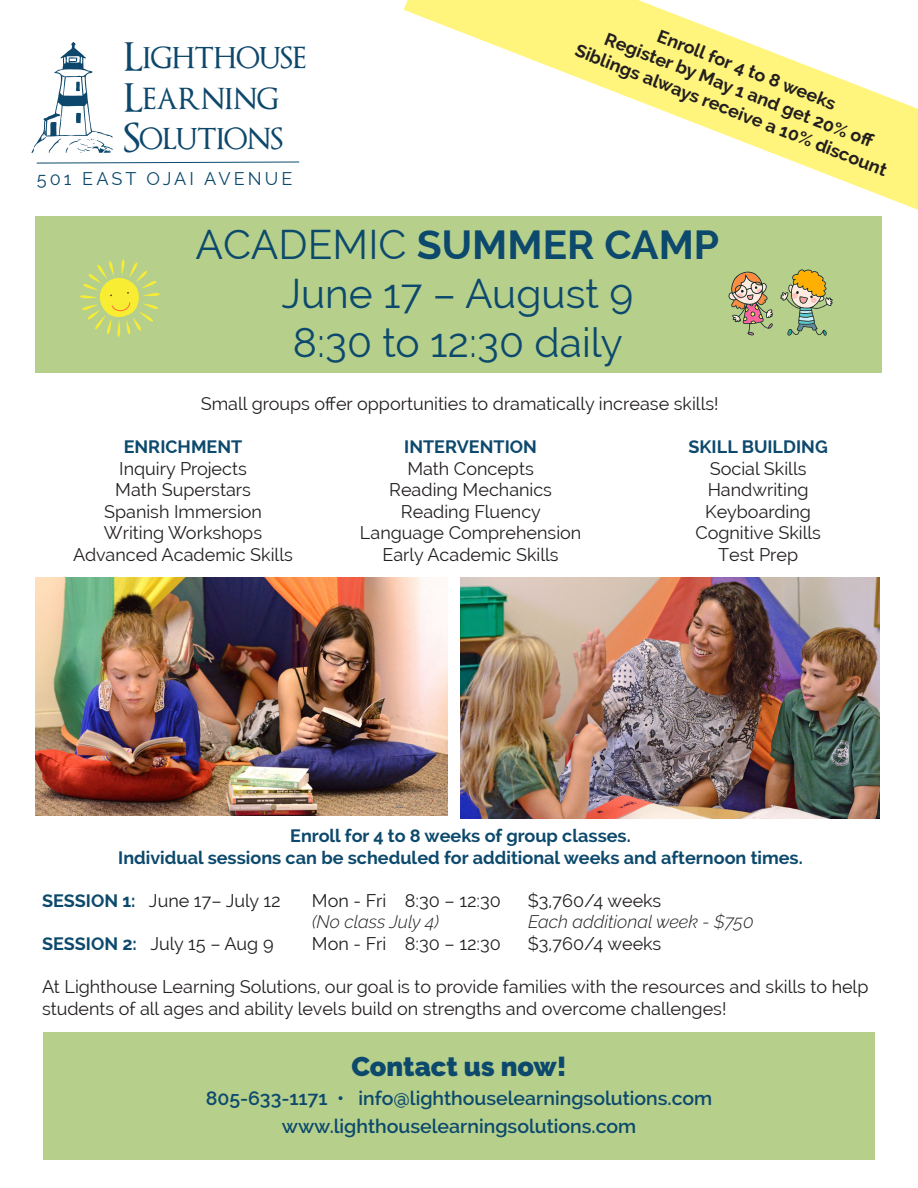
<style>
.page{position:relative;width:918px;height:1188px;background:#fff}
.page>*{position:absolute;margin:0;border:0;box-sizing:border-box;transform-origin:0 0}
.t1{font:40.65px "Raleway";color:#0c496c}
.t2{font:700 40.65px "Raleway";color:#0c496c}
.t3{font:38.85px/40.5px "Optimus Princeps";letter-spacing:-.025em;color:#0d476b}
.t4{font:900 27px "Raleway";color:#0c496c}
.t5{font:600 19.5px "Raleway";color:#0c496c}
.t6{font:18px/21.6px "Raleway";color:#231f20;text-align:center}
.t7{font:700 18px "Raleway";color:#0c496c}
.t8{font:700 18px "Raleway";color:#231f20}
.t9{font:italic 300 18px "Raleway";color:#231f20}
.t10{font:18px "Raleway";letter-spacing:.17em;color:#0c496c}
.s1{font-weight:400}
.s2{font-weight:700;color:#0c496c}
</style>
<div class="page">
<svg style="left:404px;top:0;width:514px;height:210px"></svg>
<div style="left:43px;top:1032px;width:832px;height:128px;background:#b6d08c"></div>
<div style="left:36px;top:216px;width:846px;height:157px;background:#b6d08c"></div>
<svg style="left:31px;top:42px;width:82px;height:111px"></svg>
<svg style="left:36px;top:162px;width:264px;height:1px"></svg>
<img style="left:460px;top:578px;width:419px;height:241px">
<img style="left:36px;top:578px;width:411px;height:238px">
<svg style="left:80px;top:259px;width:80px;height:78px"></svg>
<svg style="left:728px;top:272px;width:45px;height:63px"></svg>
<svg style="left:780px;top:269px;width:53px;height:67px"></svg>
<p class="t3" style="left:123px;top:39px;width:185px">Lighthouse<br>Learning<br>Solutions</p>
<p class="t10" style="left:37px;top:168px;width:257px">501 EAST OJAI AVENUE</p>
<p class="t8" style="left:662px;top:26px;width:192px;rotate:21deg">Enroll for 4 to 8 weeks</p>
<p class="t8" style="left:609px;top:29px;width:295px;rotate:21deg">Register by May 1 and get 20% off</p>
<p class="t8" style="left:579px;top:41px;width:334px;rotate:21deg">Siblings always receive a 10% discount</p>
<p class="t2" style="left:196px;top:222px;width:525px"><span class="s1">ACADEMIC</span> SUMMER CAMP</p>
<p class="t1" style="left:281px;top:270px;width:353px">June 17 – August 9</p>
<p class="t1" style="left:293px;top:319px;width:331px">8:30 to 12:30 daily</p>
<p class="t6" style="left:201px;top:393px;width:519px">Small groups offer opportunities to dramatically increase skills!</p>
<p class="t7" style="left:124px;top:436px;width:120px">ENRICHMENT</p>
<p class="t6" style="left:119px;top:457px;width:129px">Inquiry Projects</p>
<p class="t6" style="left:115px;top:479px;width:137px">Math Superstars</p>
<p class="t6" style="left:104px;top:501px;width:160px">Spanish Immersion</p>
<p class="t6" style="left:104px;top:522px;width:160px">Writing Workshops</p>
<p class="t6" style="left:73px;top:544px;width:221px">Advanced Academic Skills</p>
<p class="t7" style="left:404px;top:436px;width:134px">INTERVENTION</p>
<p class="t6" style="left:360px;top:457px;width:223px">Math Concepts<br>Reading Mechanics<br>Reading Fluency<br>Language Comprehension<br>Early Academic Skills</p>
<p class="t7" style="left:689px;top:436px;width:141px">SKILL BUILDING</p>
<p class="t6" style="left:695px;top:457px;width:127px">Social Skills<br>Handwriting<br>Keyboarding<br>Cognitive Skills<br>Test Prep</p>
<p class="t7" style="left:290px;top:825px;width:342px">Enroll for 4 to 8 weeks of group classes.</p>
<p class="t7" style="left:118px;top:847px;width:686px">Individual sessions can be scheduled for additional weeks and afternoon times.</p>
<p class="t6" style="left:42px;top:890px;width:240px"><span class="s2">SESSION 1:</span> June 17– July 12</p>
<p class="t6" style="left:312px;top:890px;width:190px">Mon - Fri 8:30 – 12:30</p>
<p class="t6" style="left:528px;top:890px;width:135px">$3,760/4 weeks</p>
<p class="t9" style="left:312px;top:912px;width:128px">(No class July 4)</p>
<p class="t9" style="left:528px;top:912px;width:227px">Each additional week - $750</p>
<p class="t6" style="left:42px;top:933px;width:233px"><span class="s2">SESSION 2:</span> July 15 – Aug 9</p>
<p class="t6" style="left:312px;top:933px;width:190px">Mon - Fri 8:30 – 12:30</p>
<p class="t6" style="left:528px;top:933px;width:135px">$3,760/4 weeks</p>
<p class="t6" style="left:42px;top:976px;width:828px;text-align:left">At Lighthouse Learning Solutions, our goal is to provide families with the resources and skills to help students of all ages and ability levels build on strengths and overcome challenges!</p>
<p class="t4" style="left:351px;top:1051px;width:217px">Contact us now!</p>
<p class="t5" style="left:206px;top:1087px;width:508px">805-633-1171 • info@lighthouselearningsolutions.com</p>
<p class="t5" style="left:282px;top:1115px;width:356px">www.lighthouselearningsolutions.com</p>
</div>
